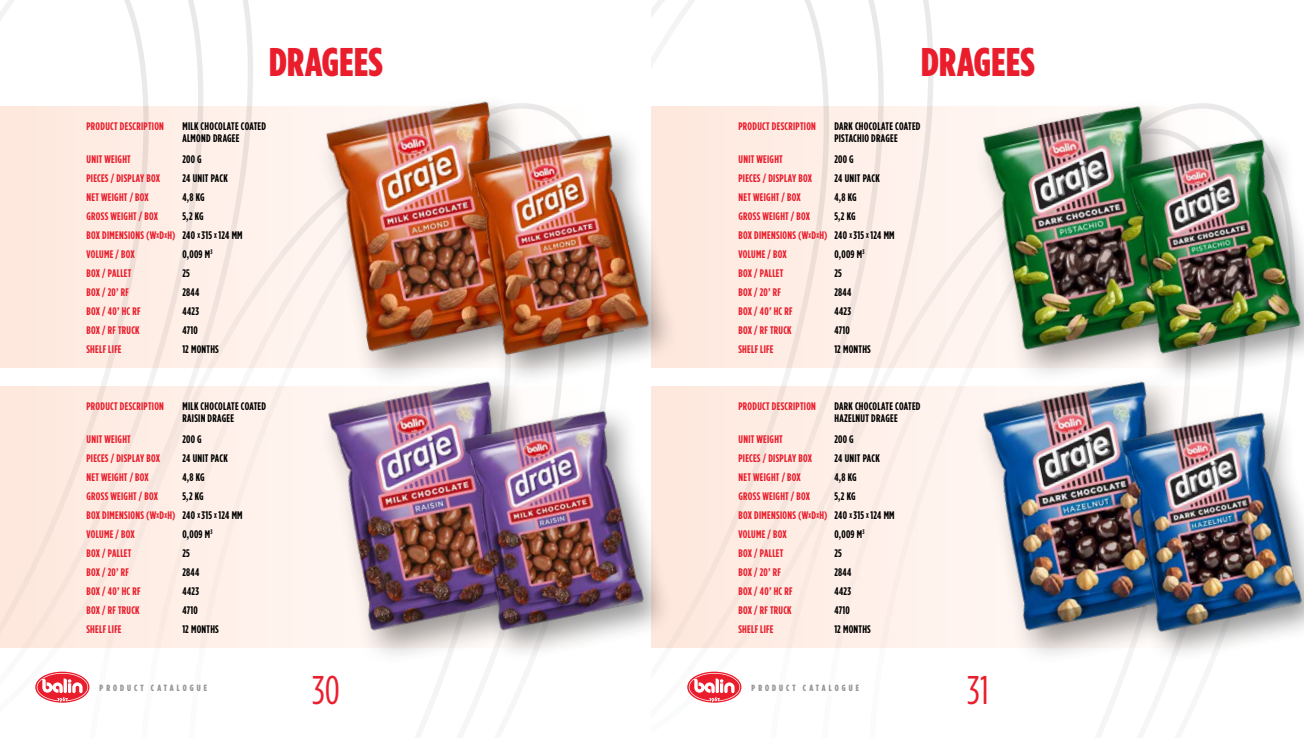
<style>
.page{position:relative;width:1304px;height:738px;background:#fff}
.page>*{position:absolute;margin:0;border:0;box-sizing:border-box;transform-origin:0 0}
.t1{font:900 40px "Gotham Condensed";letter-spacing:.005em;color:#ea1d2c}
.t2{font:40px "Gotham Condensed";color:#ea1d2c}
.t3{font:700 11px/19px "Gotham Condensed";letter-spacing:.025em;color:#ea1d2c}
.t4{font:700 11px/19px "Gotham Condensed";letter-spacing:.025em;color:#000}
.t5{font:900 9px "Gotham Condensed";letter-spacing:.335em;color:#939598}
.s1{font-size:7px}
.s2{font-style:inherit}
</style>
<div class="page">
<svg style="left:167px;top:0;width:54px;height:648px"></svg>
<svg style="left:0;top:0;width:167px;height:648px"></svg>
<svg style="left:847px;top:0;width:55px;height:648px"></svg>
<svg style="left:652px;top:0;width:195px;height:648px"></svg>
<div style="left:0;top:106px;width:604px;height:261px;background:#feede4"></div>
<div style="left:0;top:386px;width:604px;height:261px;background:#feece4"></div>
<svg style="left:35px;top:671px;width:55px;height:32px"></svg>
<img style="left:298px;top:101px;width:232px;height:226px">
<img style="left:443px;top:104px;width:236px;height:259px">
<img style="left:285px;top:327px;width:288px;height:361px">
<img style="left:425px;top:363px;width:254px;height:318px">
<svg style="left:652px;top:106px;width:589px;height:261px;background:#fcece4"></svg>
<div style="left:652px;top:386px;width:604px;height:261px;background:#feede4"></div>
<svg style="left:687px;top:671px;width:55px;height:32px"></svg>
<img style="left:951px;top:103px;width:266px;height:224px">
<img style="left:1096px;top:116px;width:208px;height:249px">
<img style="left:940px;top:327px;width:288px;height:361px">
<img style="left:1083px;top:365px;width:221px;height:318px">
<h1 class="t1" style="left:269px;top:38px;width:115px">DRAGEES</h1>
<h1 class="t1" style="left:921px;top:38px;width:115px">DRAGEES</h1>
<p class="t3" style="left:86px;top:116px;width:79px">PRODUCT DESCRIPTION</p>
<p class="t4" style="left:182px;top:120px;width:85px;line-height:12px">MILK CHOCOLATE COATED<br>ALMOND DRAGEE</p>
<p class="t3" style="left:738px;top:116px;width:79px">PRODUCT DESCRIPTION</p>
<p class="t4" style="left:834px;top:120px;width:88px;line-height:12px">DARK CHOCOLATE COATED<br>PISTACHIO DRAGEE</p>
<p class="t3" style="left:86px;top:149px;width:91px">UNIT WEIGHT<br>PIECES / DISPLAY BOX<br>NET WEIGHT / BOX<br>GROSS WEIGHT / BOX<br>BOX DIMENSIONS (W<span class="s1">X</span>D<span class="s1">X</span>H)<br>VOLUME / BOX<br>BOX / PALLET<br>BOX / 20<span class="s2">’</span> RF<br>BOX / 40<span class="s2">’</span> HC RF<br>BOX / RF TRUCK<br>SHELF LIFE</p>
<p class="t4" style="left:182px;top:149px;width:62px">200 G<br>24 UNIT PACK<br>4,8 KG<br>5,2 KG<br>240 <span class="s1">X</span> 315 <span class="s1">X</span> 124 MM<br>0,009 M<sup>3<br></sup>25<br>2844<br>4423<br>4710<br>12 MONTHS</p>
<p class="t3" style="left:738px;top:149px;width:91px">UNIT WEIGHT<br>PIECES / DISPLAY BOX<br>NET WEIGHT / BOX<br>GROSS WEIGHT / BOX<br>BOX DIMENSIONS (W<span class="s1">X</span>D<span class="s1">X</span>H)<br>VOLUME / BOX<br>BOX / PALLET<br>BOX / 20<span class="s2">’</span> RF<br>BOX / 40<span class="s2">’</span> HC RF<br>BOX / RF TRUCK<br>SHELF LIFE</p>
<p class="t4" style="left:834px;top:149px;width:62px">200 G<br>24 UNIT PACK<br>4,8 KG<br>5,2 KG<br>240 <span class="s1">X</span> 315 <span class="s1">X</span> 124 MM<br>0,009 M<sup>3<br></sup>25<br>2844<br>4423<br>4710<br>12 MONTHS</p>
<p class="t3" style="left:86px;top:396px;width:79px">PRODUCT DESCRIPTION</p>
<p class="t4" style="left:182px;top:399px;width:85px;line-height:12px">MILK CHOCOLATE COATED<br>RAISIN DRAGEE</p>
<p class="t3" style="left:738px;top:396px;width:79px">PRODUCT DESCRIPTION</p>
<p class="t4" style="left:834px;top:399px;width:88px;line-height:12px">DARK CHOCOLATE COATED<br>HAZELNUT DRAGEE</p>
<p class="t3" style="left:86px;top:429px;width:91px">UNIT WEIGHT<br>PIECES / DISPLAY BOX<br>NET WEIGHT / BOX<br>GROSS WEIGHT / BOX<br>BOX DIMENSIONS (W<span class="s1">X</span>D<span class="s1">X</span>H)<br>VOLUME / BOX<br>BOX / PALLET<br>BOX / 20<span class="s2">’</span> RF<br>BOX / 40<span class="s2">’</span> HC RF<br>BOX / RF TRUCK<br>SHELF LIFE</p>
<p class="t4" style="left:182px;top:429px;width:62px">200 G<br>24 UNIT PACK<br>4,8 KG<br>5,2 KG<br>240 <span class="s1">X</span> 315 <span class="s1">X</span> 124 MM<br>0,009 M<sup>3<br></sup>25<br>2844<br>4423<br>4710<br>12 MONTHS</p>
<p class="t3" style="left:738px;top:429px;width:91px">UNIT WEIGHT<br>PIECES / DISPLAY BOX<br>NET WEIGHT / BOX<br>GROSS WEIGHT / BOX<br>BOX DIMENSIONS (W<span class="s1">X</span>D<span class="s1">X</span>H)<br>VOLUME / BOX<br>BOX / PALLET<br>BOX / 20<span class="s2">’</span> RF<br>BOX / 40<span class="s2">’</span> HC RF<br>BOX / RF TRUCK<br>SHELF LIFE</p>
<p class="t4" style="left:834px;top:429px;width:62px">200 G<br>24 UNIT PACK<br>4,8 KG<br>5,2 KG<br>240 <span class="s1">X</span> 315 <span class="s1">X</span> 124 MM<br>0,009 M<sup>3<br></sup>25<br>2844<br>4423<br>4710<br>12 MONTHS</p>
<h1 class="t2" style="left:312px;top:666px;width:29px">30</h1>
<p class="t5" style="left:100px;top:681px;width:109px">PRODUCT CATALOGUE</p>
<h1 class="t2" style="left:967px;top:666px;width:23px">31</h1>
<p class="t5" style="left:752px;top:681px;width:109px">PRODUCT CATALOGUE</p>
</div>
